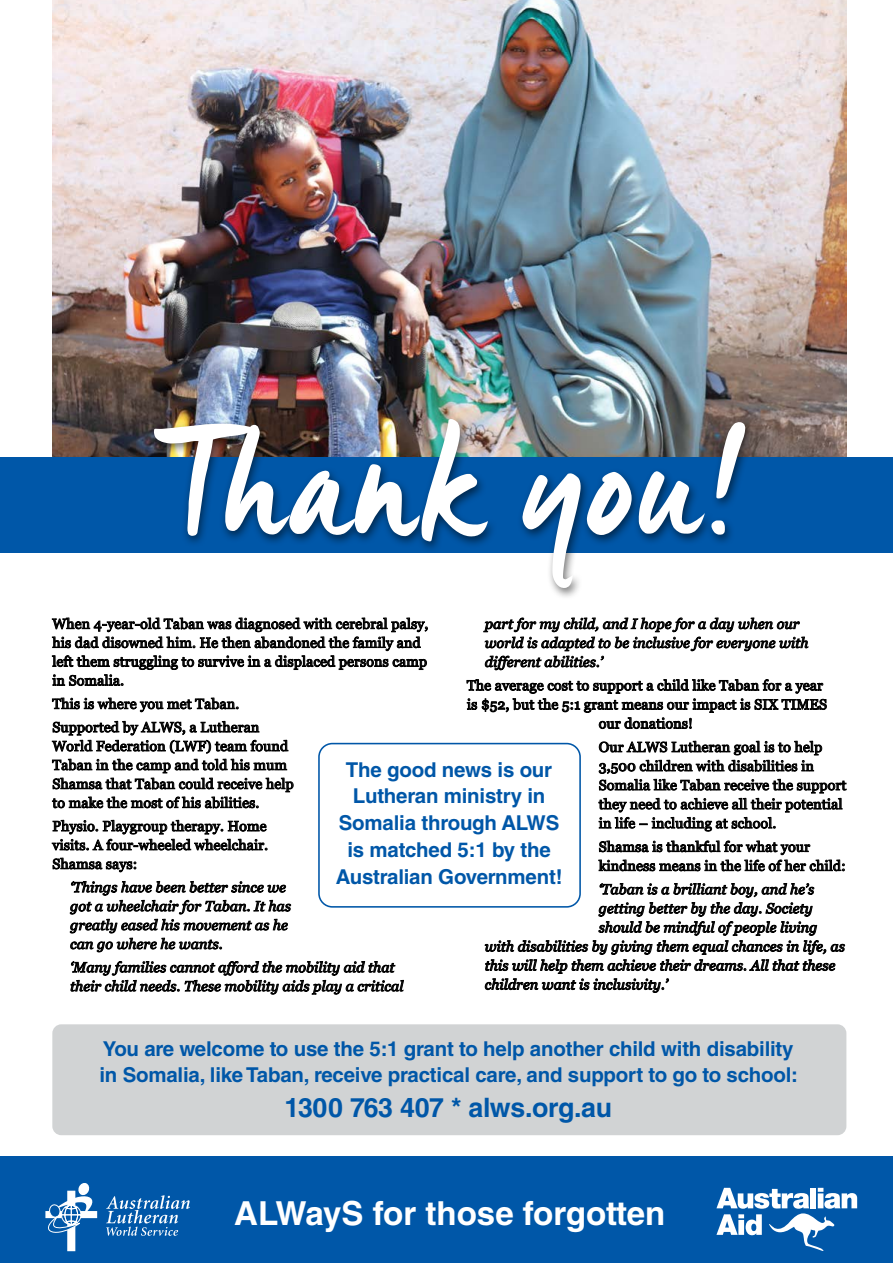
<style>
.page{position:relative;width:893px;height:1263px;background:#fff}
.page>*{position:absolute;margin:0;border:0;box-sizing:border-box;transform-origin:0 0}
.t1{font:149.55px "Manus Smooth";letter-spacing:.04em;color:#fff}
.t2{font:700 33px "Helvetica LT Std";color:#fff}
.t3{font:700 26.7px "Helvetica LT Std";letter-spacing:-.01em;color:#0057a8}
.t4{font:700 20.4px/26.8px "Helvetica LT Std";letter-spacing:-.01em;color:#0057a8}
.t5{font:14.1px/18.9px "Georgia";letter-spacing:.01em;color:#000}
.t6{font:italic 14.1px/18.9px "Georgia";letter-spacing:.01em;color:#000}
</style>
<div class="page">
<div style="left:318px;top:743px;width:263px;height:165px;border:2px solid #0057a8;border-radius:13px"></div>
<img style="left:52px;top:0;width:794px;height:457px">
<div style="left:0;top:457px;width:893px;height:96px;background:#0057a8"></div>
<div style="left:0;top:1157px;width:893px;height:106px;background:#0057a8"></div>
<svg style="left:45px;top:1183px;width:145px;height:68px"></svg>
<div style="left:52px;top:1024px;width:794px;height:111px;background:#d1d3d4;border-radius:9px"></div>
<div style="left:148px;top:415px;width:608px;height:185px;background:#000;opacity:.55"></div>
<svg style="left:716px;top:1188px;width:141px;height:63px"></svg>
<h1 class="t1" style="left:154px;top:394px;width:590px">Thank you!</h1>
<p class="t6" style="left:485px;top:614px;width:325px">part for my child, and I hope for a day when our world is adapted to be inclusive for everyone with different abilities.’</p>
<p class="t5" style="left:467px;top:675px;width:362px;text-align:center">The average cost to support a child like Taban for a year is $52, but the 5:1 grant means our impact is SIX TIMES our donations!</p>
<p class="t5" style="left:599px;top:737px;width:249px">Our ALWS Lutheran goal is to help 3,500 children with disabilities in Somalia like Taban receive the support they need to achieve all their potential in life – including at school.</p>
<p class="t5" style="left:599px;top:837px;width:248px">Shamsa is thankful for what your kindness means in the life of her child:</p>
<p class="t6" style="left:599px;top:879px;width:217px">‘Taban is a brilliant boy, and he’s</p>
<p class="t6" style="left:599px;top:898px;width:215px">getting better by the day. Society</p>
<p class="t6" style="left:599px;top:917px;width:220px">should be mindful of people living</p>
<p class="t6" style="left:485px;top:936px;width:362px">with disabilities by giving them equal chances in life, as</p>
<p class="t6" style="left:485px;top:955px;width:352px">this will help them achieve their dreams. All that these</p>
<p class="t6" style="left:485px;top:974px;width:184px">children want is inclusivity.’</p>
<p class="t5" style="left:52px;top:614px;width:377px">When 4-year-old Taban was diagnosed with cerebral palsy, his dad disowned him. He then abandoned the family and left them struggling to survive in a displaced persons camp in Somalia.</p>
<p class="t5" style="left:52px;top:691px;width:208px;line-height:23.4px">This is where you met Taban.<br>Supported by ALWS, a Lutheran</p>
<p class="t5" style="left:52px;top:736px;width:243px">World Federation (LWF) team found Taban in the camp and told his mum Shamsa that Taban could receive help to make the most of his abilities.</p>
<p class="t5" style="left:52px;top:816px;width:217px;text-align:justify">Physio. Playgroup therapy. Home visits. A four-wheeled wheelchair.<br>Shamsa says:</p>
<p class="t6" style="left:70px;top:877px;width:222px">‘Things have been better since we got a wheelchair for Taban. It has greatly eased his movement as he can go where he wants.</p>
<p class="t6" style="left:70px;top:957px;width:335px">‘Many families cannot afford the mobility aid that their child needs. These mobility aids play a critical</p>
<h3 class="t4" style="left:336px;top:756px;width:228px;text-align:center">The good news is our<br>Lutheran ministry in<br>Somalia through ALWS is matched 5:1 by the<br>Australian Government!</h3>
<h3 class="t4" style="left:99px;top:1035px;width:700px">You are welcome to use the 5:1 grant to help another child with disability in Somalia, like Taban, receive practical care, and support to go to school:</h3>
<h3 class="t3" style="left:284px;top:1091px;width:329px">1300 763 407 * alws.org.au</h3>
<h2 class="t2" style="left:234px;top:1194px;width:433px">ALWayS for those forgotten</h2>
</div>
